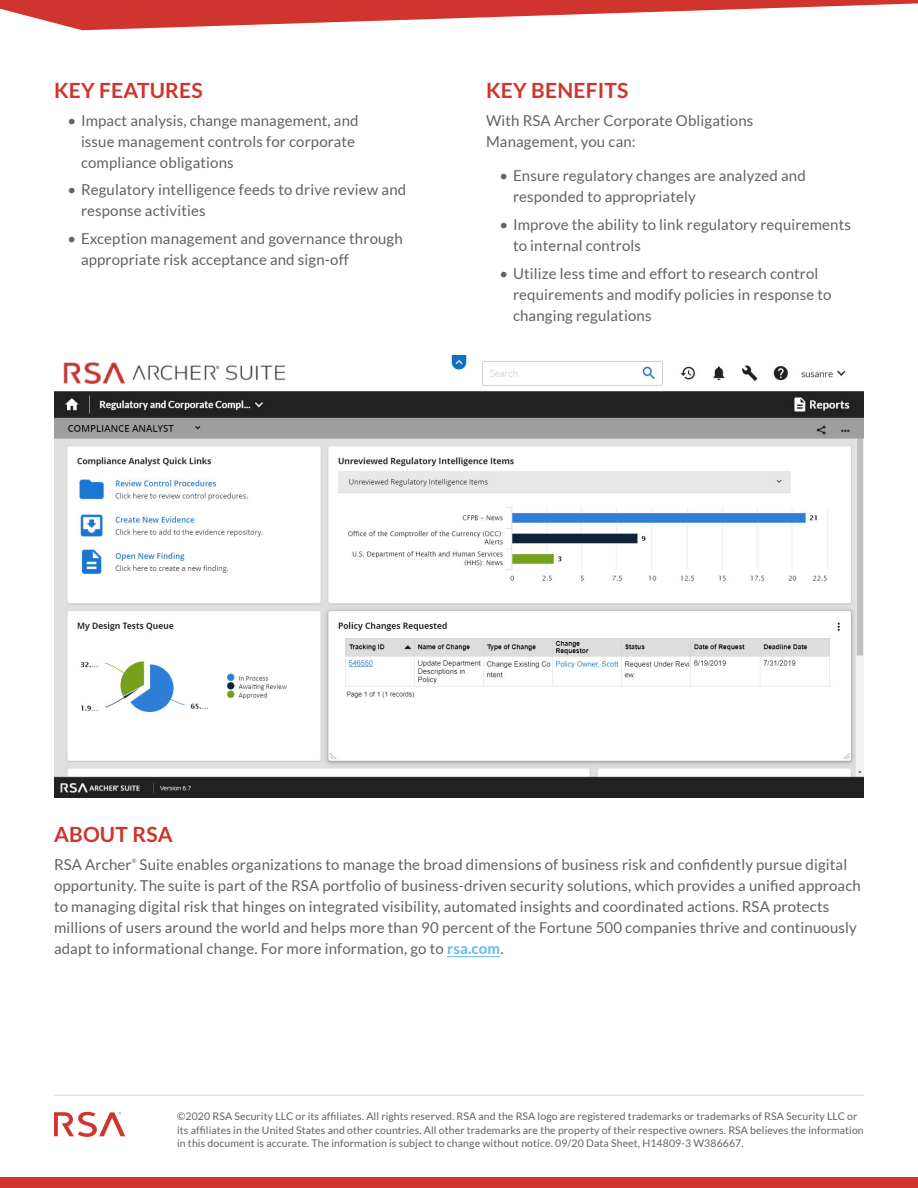
<style>
.page{position:relative;width:918px;height:1188px;background:#fff}
.page>*{position:absolute;margin:0;border:0;box-sizing:border-box;transform-origin:0 0}
.Body_Red_Subhead{font:700 21px "Lato";letter-spacing:.01em;color:#cf342e}
.Body_Paragraph{font:15px/21px "Lato";letter-spacing:.01em;color:#5e6367}
.t1{font:10.5px/13.5px "Lato";letter-spacing:.01em;color:#5e6367}
.Body_Paragraph-2{font:6px "Lato";color:#5e6367}
.s1{font-weight:700;color:#64b8ef}
</style>
<div class="page">
<div style="left:0;top:1178px;width:918px;height:10px;background:#cf342e"></div>
<svg style="left:54px;top:1112px;width:71px;height:25px"></svg>
<hr style="left:54px;top:1095px;width:810px;height:1px;background:#d1d2d4">
<svg style="left:0;top:0;width:918px;height:30px"></svg>
<hr style="left:447px;top:956px;width:53px;height:1px;background:#64b8ef">
<img style="left:54px;top:355px;width:810px;height:443px">
<p class="Body_Red_Subhead" style="left:54px;top:78px;width:150px">KEY FEATURES</p>
<p class="Body_Paragraph" style="left:81px;top:110px;width:279px;text-indent:-14px">• Impact analysis, change management, and issue management controls for corporate compliance obligations</p>
<p class="Body_Paragraph" style="left:81px;top:179px;width:327px;text-indent:-14px">• Regulatory intelligence feeds to drive review and response activities</p>
<p class="Body_Paragraph" style="left:81px;top:228px;width:323px;text-indent:-14px">• Exception management and governance through appropriate risk acceptance and sign-off</p>
<p class="Body_Red_Subhead" style="left:486px;top:78px;width:144px">KEY BENEFITS</p>
<p class="Body_Paragraph" style="left:486px;top:110px;width:269px">With RSA Archer Corporate Obligations<br>Management, you can:</p>
<p class="Body_Paragraph" style="left:513px;top:165px;width:294px;text-indent:-14px">• Ensure regulatory changes are analyzed and responded to appropriately</p>
<p class="Body_Paragraph" style="left:513px;top:214px;width:340px;text-indent:-14px">• Improve the ability to link regulatory requirements to internal controls</p>
<p class="Body_Paragraph" style="left:513px;top:263px;width:320px;text-indent:-14px">• Utilize less time and effort to research control requirements and modify policies in response to changing regulations</p>
<p class="Body_Red_Subhead" style="left:54px;top:822px;width:120px">ABOUT RSA</p>
<p class="Body_Paragraph" style="left:54px;top:854px;width:79px">RSA Archer</p>
<p class="Body_Paragraph-2" style="left:132px;top:857px;width:6px">®</p>
<p class="Body_Paragraph" style="left:54px;top:854px;width:808px;text-indent:86px">Suite enables organizations to manage the broad dimensions of business risk and confidently pursue digital opportunity. The suite is part of the RSA portfolio of business-driven security solutions, which provides a unified approach to managing digital risk that hinges on integrated visibility, automated insights and coordinated actions. RSA protects millions of users around the world and helps more than 90 percent of the Fortune 500 companies thrive and continuously adapt to informational change. For more information, go to <span class="s1">rsa.com</span>.</p>
<p class="t1" style="left:177px;top:1110px;width:688px">©2020 RSA Security LLC or its affiliates. All rights reserved. RSA and the RSA logo are registered trademarks or trademarks of RSA Security LLC or its affiliates in the United States and other countries. All other trademarks are the property of their respective owners. RSA believes the information in this document is accurate. The information is subject to change without notice. 09/20 Data Sheet, H14809-3 W386667.</p>
</div>
